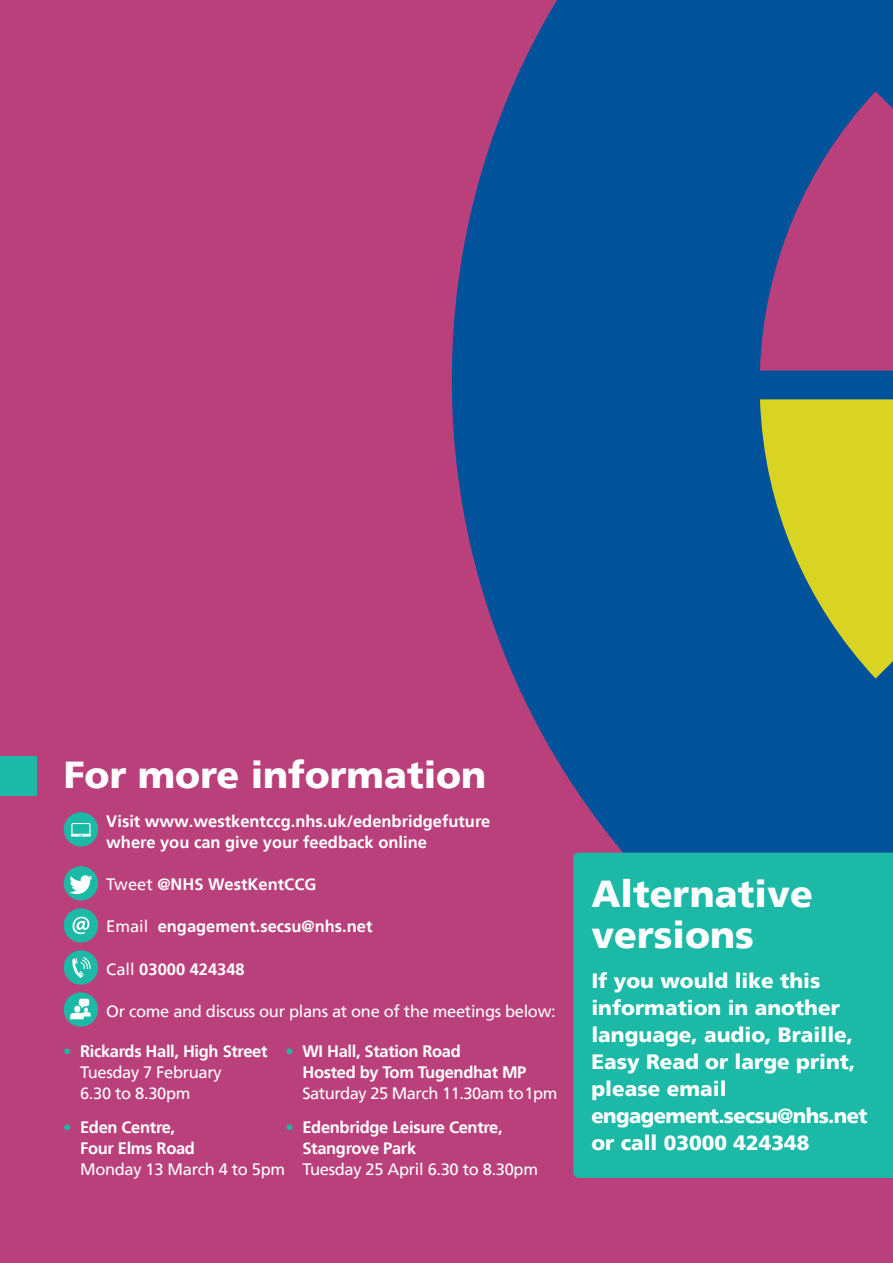
<style>
.page{position:relative;width:893px;height:1263px;background:#ba407b}
.page>*{position:absolute;margin:0;border:0;box-sizing:border-box;transform-origin:0 0}
.t1{font:900 37.5px/40.5px "Frutiger LT";color:#fff}
.t2{font:900 20.7px/27px "Frutiger LT";color:#fff}
.t3{font:16.5px/21px "Frutiger LT";letter-spacing:-.02em;color:#fff}
.t4{font:700 16.5px/21px "Frutiger LT";color:#fff}
.t5{font:700 16.5px/21px "Frutiger LT";letter-spacing:-.02em;color:#fff}
.s1{font-weight:400}
.s2{font-weight:700;color:#1cb9a7}
.s3{font-weight:700}
.s4{color:#1cb9a7}
</style>
<div class="page">
<svg style="left:452px;top:0;width:441px;height:853px;background:#174f96"></svg>
<svg style="left:760px;top:399px;width:133px;height:279px;background:#9aae46"></svg>
<svg style="left:760px;top:91px;width:133px;height:280px"></svg>
<div style="left:573px;top:853px;width:320px;height:325px;background:#1cb9a7"></div>
<div style="left:0;top:756px;width:36px;height:40px;background:#1cb9a7"></div>
<div style="left:64px;top:866px;width:34px;height:34px;background:#1cb9a7;border-radius:50%"></div>
<svg style="left:69px;top:875px;width:24px;height:19px"></svg>
<div style="left:64px;top:950px;width:34px;height:35px;background:#1cb9a7;border-radius:50%"></div>
<svg style="left:72px;top:957px;width:19px;height:21px"></svg>
<div style="left:64px;top:908px;width:34px;height:34px;background:#1cb9a7;border-radius:50%"></div>
<svg style="left:72px;top:917px;width:17px;height:17px"></svg>
<div style="left:64px;top:992px;width:34px;height:35px;background:#1cb9a7;border-radius:50%"></div>
<svg style="left:70px;top:999px;width:21px;height:20px"></svg>
<div style="left:64px;top:812px;width:34px;height:34px;background:#1cb9a7;border-radius:50%"></div>
<svg style="left:71px;top:823px;width:20px;height:13px"></svg>
<h1 class="t1" style="left:64px;top:754px;width:424px">For more information</h1>
<p class="t4" style="left:106px;top:811px;width:385px">Visit www.westkentccg.nhs.uk/edenbridgefuture where you can give your feedback online</p>
<p class="t4" style="left:106px;top:874px;width:212px"><span class="s1">Tweet</span> @NHS WestKentCCG</p>
<p class="t4" style="left:106px;top:916px;width:268px"><span class="s1">Email</span> engagement.secsu@nhs.net</p>
<p class="t4" style="left:106px;top:958px;width:140px"><span class="s1">Call</span> 03000 424348</p>
<p class="t3" style="left:106px;top:1001px;width:451px">Or come and discuss our plans at one of the meetings below:</p>
<p class="t3" style="left:80px;top:1041px;width:189px;text-indent:-17px"><span class="s2">•</span> <span class="s3">Rickards Hall, High Street<br></span>Tuesday 7 February<br>6.30 to 8.30pm</p>
<p class="t5" style="left:80px;top:1117px;width:116px;text-indent:-17px"><span class="s4">•</span> Eden Centre,<br>Four Elms Road</p>
<p class="t3" style="left:80px;top:1159px;width:207px">Monday 13 March 4 to 5pm</p>
<p class="t5" style="left:302px;top:1041px;width:226px;text-indent:-17px"><span class="s4">•</span> WI Hall, Station Road<br>Hosted by Tom Tugendhat MP</p>
<p class="t3" style="left:302px;top:1083px;width:257px">Saturday 25 March 11.30am to 1pm</p>
<p class="t5" style="left:302px;top:1117px;width:202px;text-indent:-17px"><span class="s4">•</span> Edenbridge Leisure Centre,<br>Stangrove Park</p>
<p class="t3" style="left:302px;top:1159px;width:237px">Tuesday 25 April 6.30 to 8.30pm</p>
<h1 class="t1" style="left:591px;top:874px;width:223px">Alternative versions</h1>
<p class="t2" style="left:591px;top:967px;width:278px">If you would like this information in another language, audio, Braille,<br>Easy Read or large print, please email engagement.secsu@nhs.net or call 03000 424348</p>
</div>
